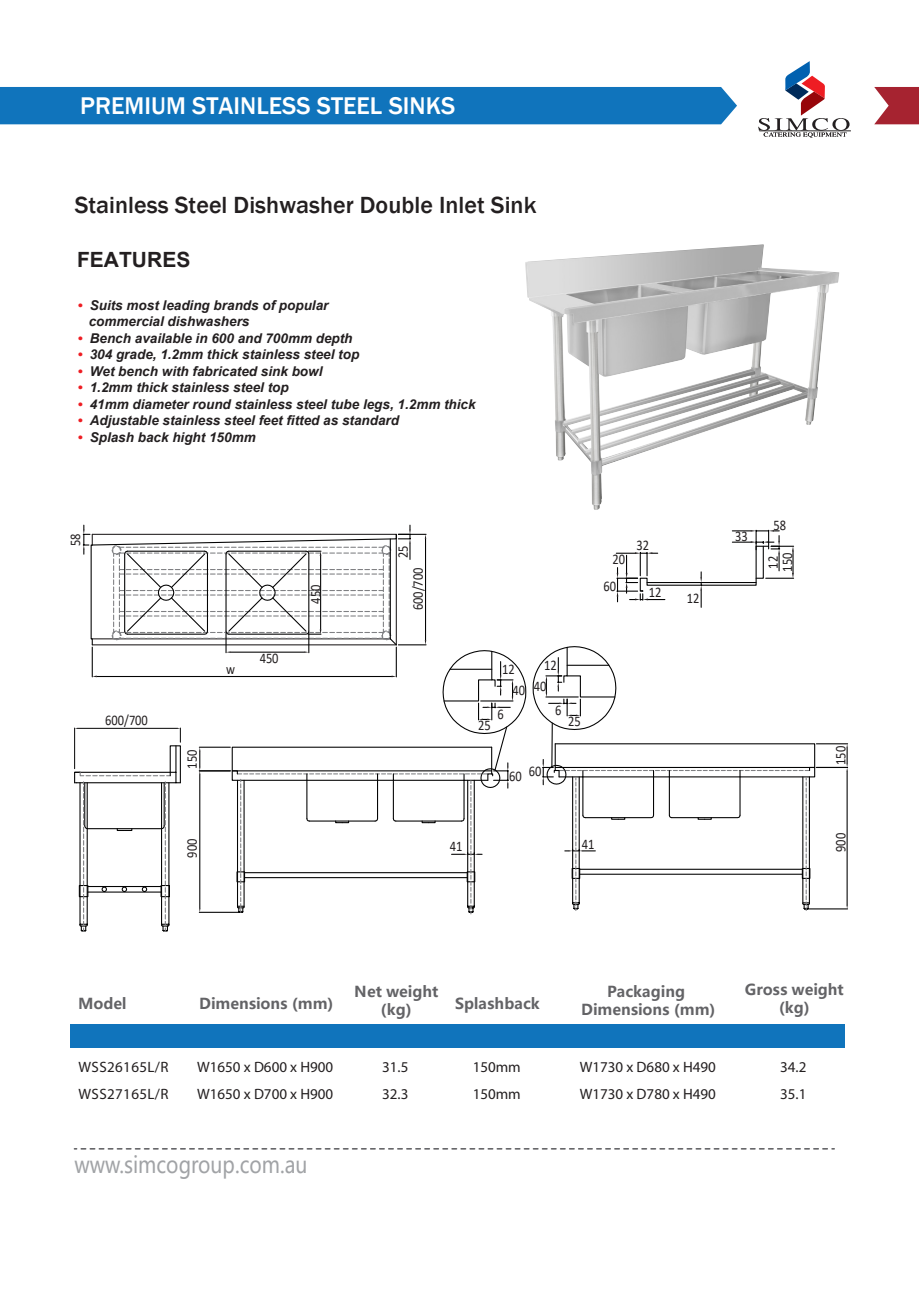
<style>
.page{position:relative;width:919px;height:1289px;background:#fff}
.page>*{position:absolute;margin:0;border:0;box-sizing:border-box;transform-origin:0 0}
.t1{font:500 24.75px "Franklin Gothic";color:#fff}
.t2{font:500 24px "Franklin Gothic";color:#231f20}
.t3{font:22.5px "Microsoft Ya Hei";color:#a1a3a6;scale:.86 1}
.t4{font:700 21px "Arial";color:#231f20}
.t5{font:15px/27px "Myriad Pro";color:#231f20}
.t6{font:700 15px/18px "Microsoft Ya Hei UI";color:#636366;text-align:center}
.t7{font:15px/27px "Myriad Pro";letter-spacing:.025em;color:#231f20}
.t8{font:14.7px/14.1px "Calibri";color:#231f20;scale:.85 1}
.t9{font:italic 700 13.5px/16.5px "Arial";color:#231f20}
.s1{color:#ee1d23}
</style>
<div class="page">
<div style="left:0;top:87px;width:737px;height:37px;background:#1074bc"></div>
<svg style="left:874px;top:87px;width:44px;height:37px"></svg>
<hr style="left:759px;top:130px;width:91px;height:1px;background:#231f20">
<svg style="left:758px;top:61px;width:91px;height:77px"></svg>
<svg style="left:74px;top:1148px;width:760px;height:1px"></svg>
<hr style="left:807px;top:908px;width:40px;height:1px;background:#030303">
<hr style="left:846px;top:771px;width:1px;height:133px;background:#030303">
<hr style="left:816px;top:743px;width:31px;height:1px;background:#030303">
<hr style="left:816px;top:767px;width:31px;height:1px;background:#030303">
<svg style="left:846px;top:743px;width:1px;height:28px"></svg>
<div style="left:70px;top:1024px;width:774px;height:24px;background:#1074bc"></div>
<svg style="left:74px;top:525px;width:741px;height:407px"></svg>
<img style="left:525px;top:244px;width:314px;height:266px">
<h1 class="t1" style="left:80px;top:90px;width:376px">PREMIUM STAINLESS STEEL SINKS</h1>
<h2 class="t2" style="left:75px;top:190px;width:463px">Stainless Steel Dishwasher Double Inlet Sink</h2>
<h3 class="t4" style="left:77px;top:245px;width:115px">FEATURES</h3>
<p class="t9" style="left:89px;top:297px;width:241px;text-indent:-11px"><span class="s1">•</span> Suits most leading brands of popular commercial dishwashers</p>
<p class="t9" style="left:78px;top:330px;width:276px"><span class="s1">•</span> Bench available in 600 and 700mm depth</p>
<p class="t9" style="left:78px;top:347px;width:283px"><span class="s1">•</span> 304 grade, 1.2mm thick stainless steel top</p>
<p class="t9" style="left:78px;top:363px;width:246px"><span class="s1">•</span> Wet bench with fabricated sink bowl</p>
<p class="t9" style="left:78px;top:380px;width:213px"><span class="s1">•</span> 1.2mm thick stainless steel top</p>
<p class="t9" style="left:78px;top:396px;width:399px"><span class="s1">•</span> 41mm diameter round stainless steel tube legs, 1.2mm thick</p>
<p class="t9" style="left:78px;top:413px;width:323px"><span class="s1">•</span> Adjustable stainless steel feet fitted as standard</p>
<p class="t9" style="left:78px;top:429px;width:180px"><span class="s1">•</span> Splash back hight 150mm</p>
<p class="t8" style="left:68px;top:546px;width:16px;rotate:-90deg">58</p>
<p class="t8" style="left:308px;top:603px;width:24px;rotate:-90deg">450</p>
<p class="t8" style="left:395px;top:558px;width:16px;rotate:-90deg">25</p>
<p class="t8" style="left:410px;top:610px;width:52px;rotate:-90deg">600/700</p>
<p class="t8" style="left:612px;top:552px;width:16px">20</p>
<p class="t8" style="left:603px;top:578px;width:16px">60</p>
<p class="t8" style="left:636px;top:537px;width:16px">32</p>
<p class="t8" style="left:649px;top:584px;width:16px">12</p>
<p class="t8" style="left:686px;top:591px;width:16px">12</p>
<p class="t8" style="left:735px;top:529px;width:16px">33</p>
<p class="t8" style="left:773px;top:517px;width:16px">58</p>
<p class="t8" style="left:765px;top:571px;width:24px;rotate:-90deg">12<br>150</p>
<p class="t8" style="left:226px;top:661px;width:12px">w</p>
<p class="t8" style="left:260px;top:651px;width:24px">450</p>
<p class="t8" style="left:502px;top:662px;width:16px">12</p>
<p class="t8" style="left:544px;top:658px;width:16px">12</p>
<p class="t8" style="left:512px;top:683px;width:16px">40</p>
<p class="t8" style="left:533px;top:679px;width:16px">40</p>
<p class="t8" style="left:105px;top:712px;width:52px">600/700</p>
<p class="t8" style="left:478px;top:718px;width:16px">25</p>
<p class="t8" style="left:497px;top:706px;width:9px">6</p>
<p class="t8" style="left:555px;top:702px;width:9px">6</p>
<p class="t8" style="left:568px;top:714px;width:16px">25</p>
<p class="t8" style="left:184px;top:768px;width:24px;rotate:-90deg">150</p>
<p class="t8" style="left:509px;top:765px;width:40px">60 60</p>
<p class="t8" style="left:833px;top:765px;width:24px;rotate:-90deg">150</p>
<p class="t8" style="left:184px;top:857px;width:24px;rotate:-90deg">900</p>
<p class="t8" style="left:450px;top:838px;width:16px">41</p>
<p class="t8" style="left:581px;top:837px;width:16px">41</p>
<p class="t8" style="left:833px;top:852px;width:24px;rotate:-90deg">900</p>
<p class="t6" style="left:354px;top:982px;width:85px">Net weight (kg)</p>
<p class="t6" style="left:744px;top:980px;width:100px">Gross weight</p>
<p class="t6" style="left:581px;top:982px;width:135px">Packaging<br>Dimensions (mm)</p>
<p class="t6" style="left:78px;top:993px;width:50px">Model</p>
<p class="t6" style="left:199px;top:994px;width:135px">Dimensions (mm)</p>
<p class="t6" style="left:779px;top:998px;width:32px">(kg)</p>
<p class="t6" style="left:455px;top:993px;width:86px">Splashback</p>
<p class="t7" style="left:78px;top:1053px;width:92px">WSS26165L/R<br>WSS27165L/R</p>
<p class="t5" style="left:197px;top:1053px;width:138px">W1650 x D600 x H900<br>W1650 x D700 x H900</p>
<p class="t5" style="left:472px;top:1053px;width:50px">150mm<br>150mm</p>
<p class="t5" style="left:579px;top:1053px;width:138px">W1730 x D680 x H490<br>W1730 x D780 x H490</p>
<p class="t5" style="left:382px;top:1053px;width:28px">31.5<br>32.3</p>
<p class="t5" style="left:780px;top:1053px;width:28px">34.2<br>35.1</p>
<h3 class="t3" style="left:74px;top:1149px;width:272px">www.simcogroup.com.au</h3>
</div>
